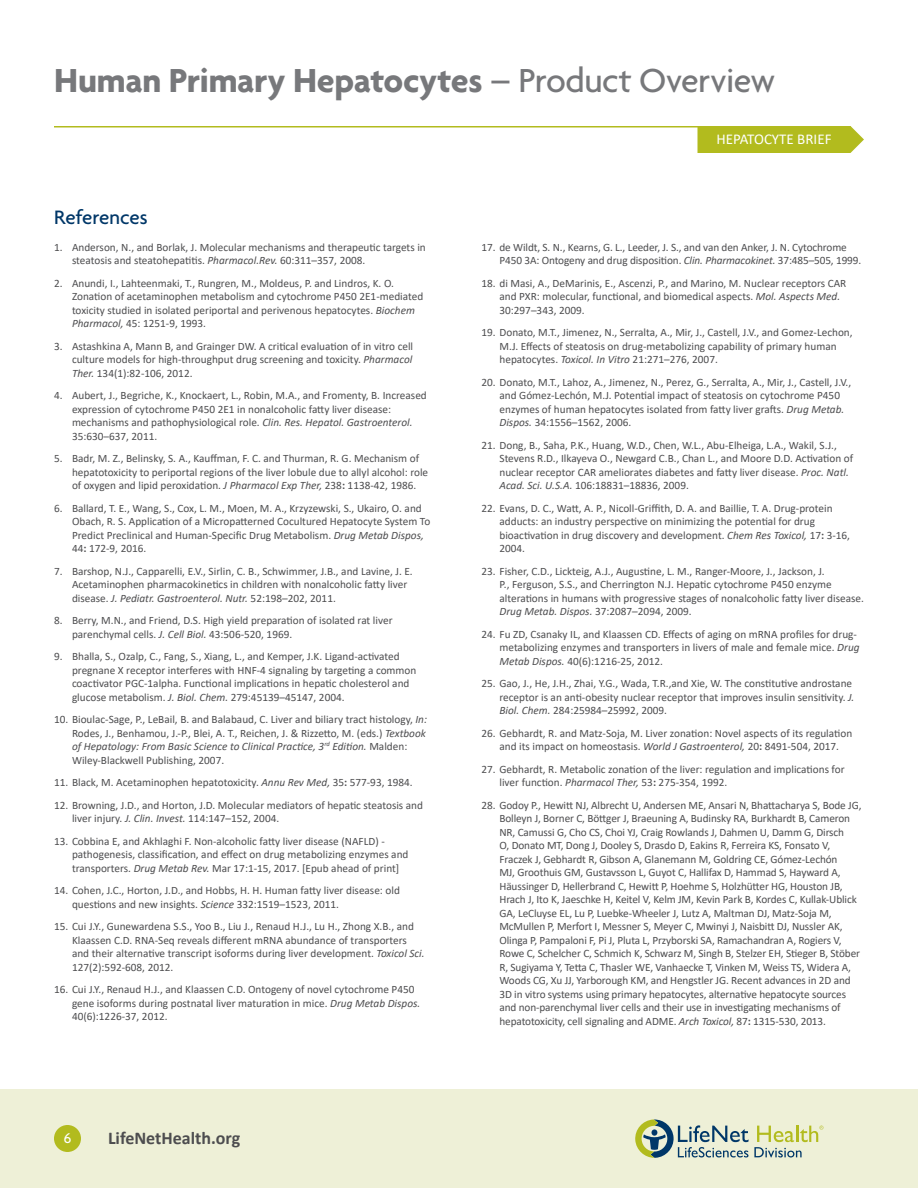
<style>
.page{position:relative;width:918px;height:1188px;background:#fff}
.page>*{position:absolute;margin:0;border:0;box-sizing:border-box;transform-origin:0 0}
.t1{font:700 36px "Agenda";letter-spacing:-.01em;color:#77787b}
.t2{font:500 21px "Agenda";color:#003768}
.t3{font:700 18px "Calibri";color:#4d4d4f}
.t4{font:15px "Calibri";color:#fff}
.t5{font:500 15px "Agenda";color:#fff}
.t6{font:11.25px/13.5px "Calibri";color:#4d4d4f}
.s1{font-weight:500}
.s2{font-style:italic}
.s3{font-weight:700}
</style>
<div class="page">
<div style="left:0;top:1089px;width:918px;height:99px;background:#eef0d7"></div>
<svg style="left:635px;top:1119px;width:188px;height:39px"></svg>
<div style="left:697px;top:126px;width:167px;height:27px;background:#b2bb1e"></div>
<div style="left:54px;top:1125px;width:27px;height:27px;background:#b2bb1e;border-radius:50%"></div>
<hr style="left:54px;top:126px;width:796px;height:2px;background:#b2bb1e">
<h1 class="t1" style="left:54px;top:58px;width:723px">Human Primary Hepatocytes <span class="s1">– Product Overview</span></h1>
<h2 class="t2" style="left:54px;top:204px;width:95px">References</h2>
<p class="t6" style="left:72px;top:240px;width:355px;text-indent:-18px">1. Anderson, N., and Borlak, J. Molecular mechanisms and therapeutic targets in steatosis and steatohepatitis. <span class="s2">Pharmacol.Rev.</span> 60:311–357, 2008.</p>
<p class="t6" style="left:72px;top:276px;width:353px;text-indent:-18px">2. Anundi, I., Lahteenmaki, T., Rungren, M., Moldeus, P. and Lindros, K. O.<br>Zonation of acetaminophen metabolism and cytochrome P450 2E1-mediated toxicity studied in isolated periportal and perivenous hepatocytes. <span class="s2">Biochem Pharmacol,</span> 45: 1251-9, 1993.</p>
<p class="t6" style="left:72px;top:339px;width:343px;text-align:justify;text-indent:-18px">3. Astashkina A, Mann B, and Grainger DW. A critical evaluation of in vitro cell culture models for high-throughput drug screening and toxicity. <span class="s2">Pharmacol Ther.</span> 134(1):82-106, 2012.</p>
<p class="t6" style="left:72px;top:388px;width:356px;text-indent:-18px">4. Aubert, J., Begriche, K., Knockaert, L., Robin, M.A., and Fromenty, B. Increased expression of cytochrome P450 2E1 in nonalcoholic fatty liver disease: mechanisms and pathophysiological role. <span class="s2">Clin. Res. Hepatol. Gastroenterol.<br></span>35:630–637, 2011.</p>
<p class="t6" style="left:72px;top:451px;width:358px;text-indent:-18px">5. Badr, M. Z., Belinsky, S. A., Kauffman, F. C. and Thurman, R. G. Mechanism of hepatotoxicity to periportal regions of the liver lobule due to allyl alcohol: role of oxygen and lipid peroxidation. <span class="s2">J Pharmacol Exp Ther,</span> 238<span class="s3">:</span> 1138-42, 1986.</p>
<p class="t6" style="left:72px;top:501px;width:360px;text-indent:-18px">6. Ballard, T. E., Wang, S., Cox, L. M., Moen, M. A., Krzyzewski, S., Ukairo, O. and Obach, R. S. Application of a Micropatterned Cocultured Hepatocyte System To Predict Preclinical and Human-Specific Drug Metabolism. <span class="s2">Drug Metab Dispos, </span>44<span class="s3">:</span> 172-9, 2016.</p>
<p class="t6" style="left:72px;top:564px;width:342px;text-indent:-18px">7. Barshop, N.J., Capparelli, E.V., Sirlin, C. B., Schwimmer, J.B., and Lavine, J. E.<br>Acetaminophen pharmacokinetics in children with nonalcoholic fatty liver disease. <span class="s2">J. Pediatr. Gastroenterol. Nutr.</span> 52:198–202, 2011.</p>
<p class="t6" style="left:72px;top:613px;width:322px;text-indent:-18px">8. Berry, M.N., and Friend, D.S. High yield preparation of isolated rat liver parenchymal cells. <span class="s2">J. Cell Biol.</span> 43:506-520, 1969.</p>
<p class="t6" style="left:72px;top:649px;width:346px;text-indent:-18px">9. Bhalla, S., Ozalp, C., Fang, S., Xiang, L., and Kemper, J.K. Ligand-activated pregnane X receptor interferes with HNF-4 signaling by targeting a common coactivator PGC-1alpha. Functional implications in hepatic cholesterol and glucose metabolism. <span class="s2">J. Biol. Chem.</span> 279:45139–45147, 2004.</p>
<p class="t6" style="left:72px;top:712px;width:357px;text-indent:-18px">10. Bioulac-Sage, P., LeBail, B. and Balabaud, C. Liver and biliary tract histology, <span class="s2">In:<br></span>Rodes, J., Benhamou, J.-P., Blei, A. T., Reichen, J. &amp; Rizzetto, M. (eds.) <span class="s2">Textbook of Hepatology: From Basic Science to Clinical Practice, 3</span><sup>rd</sup> <span class="s2">Edition.</span> Malden:<br>Wiley-Blackwell Publishing, 2007.</p>
<p class="t6" style="left:54px;top:775px;width:360px">11. Black, M. Acetaminophen hepatotoxicity. <span class="s2">Annu Rev Med,</span> 35<span class="s3">:</span> 577-93, 1984.</p>
<p class="t6" style="left:72px;top:798px;width:353px;text-indent:-18px">12. Browning, J.D., and Horton, J.D. Molecular mediators of hepatic steatosis and liver injury. <span class="s2">J. Clin. Invest.</span> 114:147–152, 2004.</p>
<p class="t6" style="left:72px;top:834px;width:338px;text-indent:-18px">13. Cobbina E, and Akhlaghi F. Non-alcoholic fatty liver disease (NAFLD) - pathogenesis, classification, and effect on drug metabolizing enzymes and transporters. <span class="s2">Drug Metab Rev.</span> Mar 17:1-15, 2017. [Epub ahead of print]</p>
<p class="t6" style="left:72px;top:883px;width:329px;text-indent:-18px">14. Cohen, J.C., Horton, J.D., and Hobbs, H. H. Human fatty liver disease: old questions and new insights. <span class="s2">Science</span> 332:1519–1523, 2011.</p>
<p class="t6" style="left:72px;top:919px;width:354px;text-indent:-18px">15. Cui J.Y., Gunewardena S.S., Yoo B., Liu J., Renaud H.J., Lu H., Zhong X.B., and Klaassen C.D. RNA-Seq reveals different mRNA abundance of transporters and their alternative transcript isoforms during liver development. <span class="s2">Toxicol Sci.<br></span>127(2):592-608, 2012.</p>
<p class="t6" style="left:72px;top:982px;width:350px;text-indent:-18px">16. Cui J.Y., Renaud H.J., and Klaassen C.D. Ontogeny of novel cytochrome P450 gene isoforms during postnatal liver maturation in mice. <span class="s2">Drug Metab Dispos.<br></span>40(6):1226-37, 2012.</p>
<h3 class="t5" style="left:64px;top:1129px;width:9px">6</h3>
<h3 class="t3" style="left:108px;top:1126px;width:134px">LifeNetHealth.org</h3>
<h3 class="t4" style="left:716px;top:129px;width:117px">HEPATOCYTE BRIEF</h3>
<p class="t6" style="left:500px;top:240px;width:363px;text-indent:-18px">17. de Wildt, S. N., Kearns, G. L., Leeder, J. S., and van den Anker, J. N. Cytochrome<br>P450 3A: Ontogeny and drug disposition. <span class="s2">Clin. Pharmacokinet.</span> 37:485–505, 1999.</p>
<p class="t6" style="left:500px;top:276px;width:348px;text-indent:-18px">18. di Masi, A., DeMarinis, E., Ascenzi, P., and Marino, M. Nuclear receptors CAR and PXR: molecular, functional, and biomedical aspects. <span class="s2">Mol. Aspects Med.<br></span>30:297–343, 2009.</p>
<p class="t6" style="left:500px;top:325px;width:355px;text-indent:-18px">19. Donato, M.T., Jimenez, N., Serralta, A., Mir, J., Castell, J.V., and Gomez-Lechon,<br>M.J. Effects of steatosis on drug-metabolizing capability of primary human hepatocytes. <span class="s2">Toxicol. In Vitro</span> 21:271–276, 2007.</p>
<p class="t6" style="left:500px;top:375px;width:353px;text-indent:-18px">20. Donato, M.T., Lahoz, A., Jimenez, N., Perez, G., Serralta, A., Mir, J., Castell, J.V., and Gómez-Lechón, M.J. Potential impact of steatosis on cytochrome P450 enzymes of human hepatocytes isolated from fatty liver grafts. <span class="s2">Drug Metab.<br>Dispos.</span> 34:1556–1562, 2006.</p>
<p class="t6" style="left:500px;top:438px;width:355px;text-indent:-18px">21. Dong, B., Saha, P.K., Huang, W.D., Chen, W.L., Abu-Elheiga, L.A., Wakil, S.J., Stevens R.D., Ilkayeva O., Newgard C.B., Chan L., and Moore D.D. Activation of nuclear receptor CAR ameliorates diabetes and fatty liver disease. <span class="s2">Proc. Natl.<br>Acad. Sci. U.S.A.</span> 106:18831–18836, 2009.</p>
<p class="t6" style="left:500px;top:501px;width:352px;text-indent:-18px">22. Evans, D. C., Watt, A. P., Nicoll-Griffith, D. A. and Baillie, T. A. Drug-protein adducts: an industry perspective on minimizing the potential for drug bioactivation in drug discovery and development. <span class="s2">Chem Res Toxicol,</span> 17<span class="s3">:</span> 3-16, 2004.</p>
<p class="t6" style="left:500px;top:564px;width:366px;text-indent:-18px">23. Fisher, C.D., Lickteig, A.J., Augustine, L. M., Ranger-Moore, J., Jackson, J.<br>P., Ferguson, S.S., and Cherrington N.J. Hepatic cytochrome P450 enzyme alterations in humans with progressive stages of nonalcoholic fatty liver disease.<br><span class="s2">Drug Metab. Dispos.</span> 37:2087–2094, 2009.</p>
<p class="t6" style="left:500px;top:627px;width:362px;text-indent:-18px">24. Fu ZD, Csanaky IL, and Klaassen CD. Effects of aging on mRNA profiles for drug&shy;metabolizing enzymes and transporters in livers of male and female mice. <span class="s2">Drug<br>Metab Dispos.</span> 40(6):1216-25, 2012.</p>
<p class="t6" style="left:500px;top:676px;width:356px;text-indent:-18px">25. Gao, J., He, J.H., Zhai, Y.G., Wada, T.R.,and Xie, W. The constitutive androstane receptor is an anti-obesity nuclear receptor that improves insulin sensitivity. <span class="s2">J.<br>Biol. Chem.</span> 284:25984–25992, 2009.</p>
<p class="t6" style="left:482px;top:726px;width:372px;text-align:center">26. Gebhardt, R. and Matz-Soja, M. Liver zonation: Novel aspects of its regulation and its impact on homeostasis. <span class="s2">World J Gastroenterol,</span> 20<span class="s3">:</span> 8491-504, 2017.</p>
<p class="t6" style="left:500px;top:762px;width:347px;text-indent:-18px">27. Gebhardt, R. Metabolic zonation of the liver: regulation and implications for liver function. <span class="s2">Pharmacol Ther,</span> 53<span class="s3">:</span> 275-354, 1992.</p>
<p class="t6" style="left:499px;top:798px;width:364px;text-indent:-18px">28. Godoy P., Hewitt NJ, Albrecht U, Andersen ME, Ansari N, Bhattacharya S, Bode JG, Bolleyn J, Borner C, Böttger J, Braeuning A, Budinsky RA, Burkhardt B, Cameron NR, Camussi G, Cho CS, Choi YJ, Craig Rowlands J, Dahmen U, Damm G, Dirsch<br>O, Donato MT, Dong J, Dooley S, Drasdo D, Eakins R, Ferreira KS, Fonsato V, Fraczek J, Gebhardt R, Gibson A, Glanemann M, Goldring CE, Gómez-Lechón<br>MJ, Groothuis GM, Gustavsson L, Guyot C, Hallifax D, Hammad S, Hayward A, Häussinger D, Hellerbrand C, Hewitt P, Hoehme S, Holzhütter HG, Houston JB, Hrach J, Ito K, Jaeschke H, Keitel V, Kelm JM, Kevin Park B, Kordes C, Kullak-Ublick GA, LeCluyse EL, Lu P, Luebke-Wheeler J, Lutz A, Maltman DJ, Matz-Soja M, McMullen P, Merfort I, Messner S, Meyer C, Mwinyi J, Naisbitt DJ, Nussler AK, Olinga P, Pampaloni F, Pi J, Pluta L, Przyborski SA, Ramachandran A, Rogiers V, Rowe C, Schelcher C, Schmich K, Schwarz M, Singh B, Stelzer EH, Stieger B, Stöber R, Sugiyama Y, Tetta C, Thasler WE, Vanhaecke T, Vinken M, Weiss TS, Widera A, Woods CG, Xu JJ, Yarborough KM, and Hengstler JG. Recent advances in 2D and 3D in vitro systems using primary hepatocytes, alternative hepatocyte sources and non-parenchymal liver cells and their use in investigating mechanisms of hepatotoxicity, cell signaling and ADME. <span class="s2">Arch Toxicol,</span> 87<span class="s3">:</span> 1315-530, 2013.</p>
</div>
